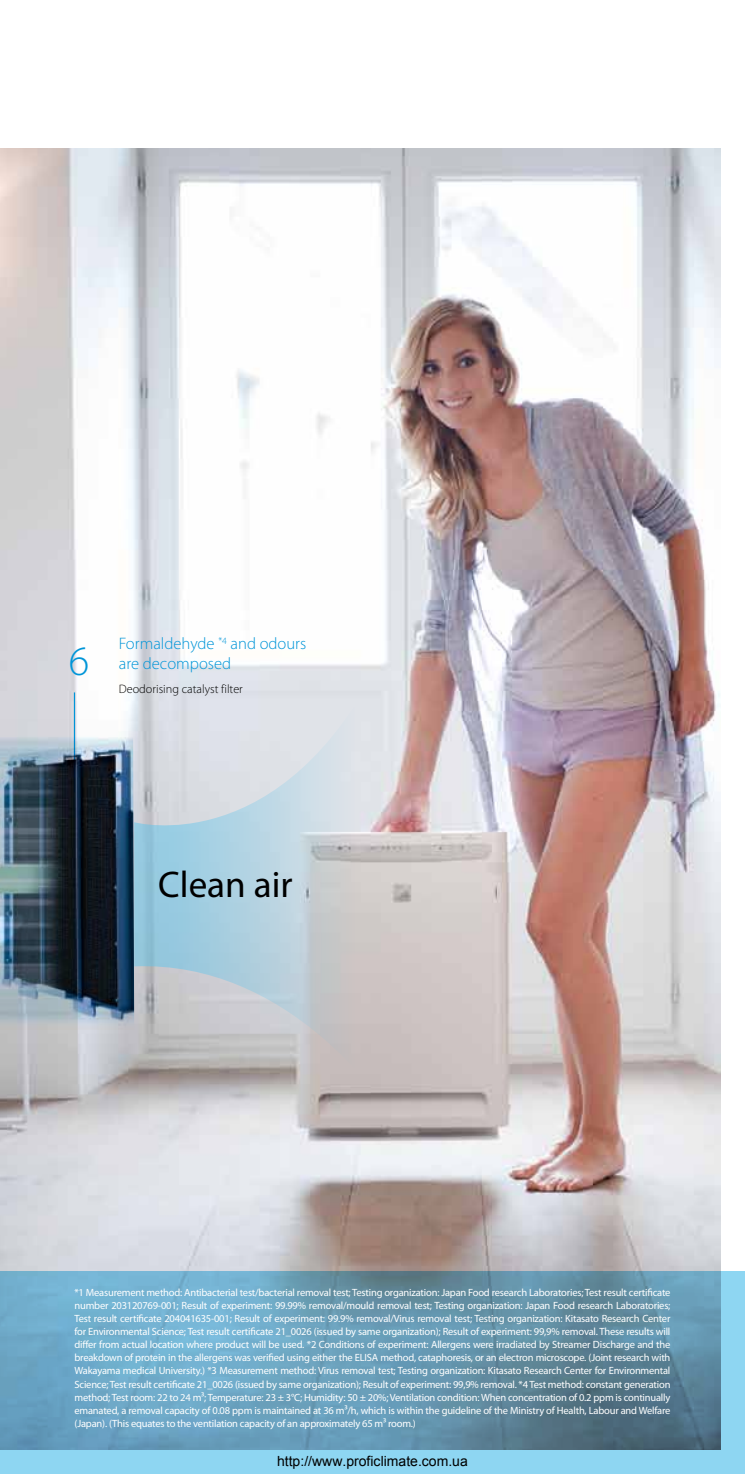
<style>
.page{position:relative;width:745px;height:1474px;background:#fff}
.page>*{position:absolute;margin:0;border:0;box-sizing:border-box;transform-origin:0 0}
.t1{font:300 41.82px "Myriad Pro";color:#0095d8}
.t2{font:37.1px "Myriad Pro";color:#000}
.t3{font:300 16.62px/19.9px "Myriad Pro";color:#0095d8}
.t4{font:14px "Arial";color:#000}
.t5{font:300 12.25px "Myriad Pro";color:#000}
.t6{font:10.5px/13.1px "Myriad Pro";letter-spacing:-.02em;color:#fff;text-align:justify}
</style>
<div class="page">
<img style="left:0;top:149px;width:720px;height:1122px">
<hr style="left:74px;top:692px;width:1px;height:100px;background:#0095d8">
<svg style="left:0;top:1271px;width:744px;height:202px;background:#6ba1bb"></svg>
<img style="left:0;top:719px;width:134px;height:310px">
<svg style="left:134px;top:655px;width:249px;height:449px;background:#c5cfd6"></svg>
<h1 class="t1" style="left:69px;top:636px;width:22px">6</h1>
<h3 class="t3" style="left:119px;top:633px;width:189px">Formaldehyde <sup>*4</sup> and odours are decomposed</h3>
<p class="t5" style="left:119px;top:682px;width:125px">Deodorising catalyst filter</p>
<h2 class="t2" style="left:158px;top:861px;width:136px">Clean air</h2>
<p class="t6" style="left:74px;top:1285px;width:597px">*1 Measurement method: Antibacterial test/bacterial removal test; Testing organization: Japan Food research Laboratories; Test result certificate number 203120769-001; Result of experiment: 99.99% removal/mould removal test; Testing organization: Japan Food research Laboratories; Test result certificate 204041635-001; Result of experiment: 99.9% removal/Virus removal test; Testing organization: Kitasato Research Center for Environmental Science; Test result certificate 21_0026 (issued by same organization); Result of experiment: 99,9% removal. These results will differ from actual location where product will be used. *2 Conditions of experiment: Allergens were irradiated by Streamer Discharge and the breakdown of protein in the allergens was verified using either the ELISA method, cataphoresis, or an electron microscope. (Joint research with Wakayama medical University.) *3 Measurement method: Virus removal test; Testing organization: Kitasato Research Center for Environmental Science; Test result certificate 21_0026 (issued by same organization); Result of experiment: 99,9% removal. *4 Test method: constant generation method; Test room: 22 to 24 m³; Temperature: 23 ± 3°C; Humidity: 50 ± 20%; Ventilation condition: When concentration of 0.2 ppm is continually emanated, a removal capacity of 0.08 ppm is maintained at 36 m³/h, which is within the guideline of the Ministry of Health, Labour and Welfare (Japan). (This equates to the ventilation capacity of an approximately 65 m³ room.)</p>
<h3 class="t4" style="left:277px;top:1451px;width:192px">http://www.proficlimate.com.ua</h3>
</div>
